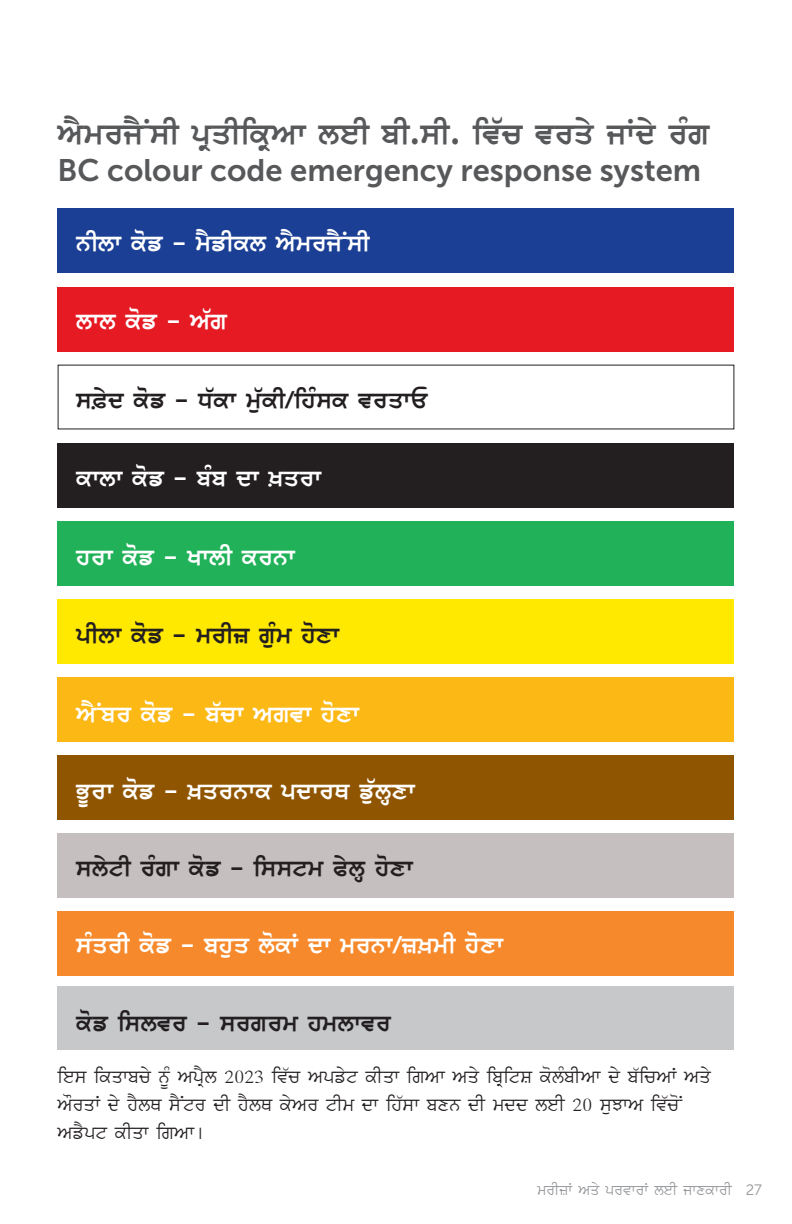
<style>
.page{position:relative;width:792px;height:1224px;background:#fff}
.page>*{position:absolute;margin:0;border:0;box-sizing:border-box;transform-origin:0 0}
.head1{font:700 31px/37.2px "Anmol Lipi";color:#57585a}
.t1{font:700 24px "Anmol Lipi";color:#fff}
.t2{font:700 24px "Anmol Lipi";color:#231f20}
.body{font:19px/28px "Anmol Lipi";color:#231f20}
.t3{font:15px "Anmol Lipi";color:#939598}
.s1{font-family:"Museo Sans 700";font-weight:400}
.s2{font-family:"Museo Sans 300"}
</style>
<div class="page">
<div style="left:58px;top:986px;width:676px;height:63px;background:#c7c8ca"></div>
<div style="left:58px;top:209px;width:676px;height:64px;background:#1b3f94"></div>
<div style="left:58px;top:599px;width:676px;height:65px;background:#ffe901"></div>
<div style="left:58px;top:287px;width:676px;height:64px;background:#e51a23"></div>
<div style="left:58px;top:677px;width:676px;height:65px;background:#fcb814"></div>
<div style="left:58px;top:755px;width:676px;height:65px;background:#905500"></div>
<div style="left:58px;top:443px;width:676px;height:64px;background:#231f20"></div>
<div style="left:58px;top:833px;width:676px;height:65px;background:#c5c0bf"></div>
<div style="left:58px;top:521px;width:676px;height:65px;background:#21b259"></div>
<div style="left:58px;top:911px;width:676px;height:65px;background:#f6892b"></div>
<p class="head1" style="left:58px;top:116px;width:654px">AYMRJYNSI PRQIIKRAW LEI BI.SI. IV`C VRQYJWDYRMG<br><span class="s1">BC colour code emergency response system</span></p>
<p class="t1" style="left:76px;top:228px;width:295px">NILW KOF – MYFIKL AYMRJYNSI</p>
<p class="t1" style="left:76px;top:307px;width:152px">LWL KOF – A`G</p>
<p class="t2" style="left:76px;top:385px;width:353px">S&amp;YD KOF – D`KW MU`KI/IHMSK VRQWE</p>
<p class="t1" style="left:76px;top:464px;width:247px">KWLW KOF – BMB DW ^QRW</p>
<p class="t1" style="left:76px;top:542px;width:220px">HRW KOF – KWLI KRNW</p>
<p class="t2" style="left:76px;top:621px;width:265px">PILW KOF – MRIZ GUMM HOXW</p>
<p class="t1" style="left:76px;top:699px;width:285px">AYNBR KOF – B`CW AGVW HOXW</p>
<p class="t1" style="left:76px;top:777px;width:340px">BURW KOF - ^QRNWK PDWRQ F`ULHXW</p>
<p class="t2" style="left:76px;top:854px;width:338px">SLYTI RMGW KOF – ISSTM PYLH HOXW</p>
<p class="t1" style="left:76px;top:931px;width:429px">SMQRI KOF – BHUQ LOKW DW MRNW/Z^MI HOXW</p>
<p class="t2" style="left:76px;top:1008px;width:316px">KOF ISLVR – SRGRM HMLWVR</p>
<p class="body" style="left:58px;top:1064px;width:665px">IES IKQWBCYNMU APRYL 2023 IV`C APFYT KIQW IGAW AQYIBRITS KOLMBIAW DYB`ICAW AQY<br>AORQW DYHYLQ SYNTR DI HYLQ KYAR TIM DW IH`SW BXN DI MDD LEI 20 SUJWA IV`CON<br>AFYPT KIQW IGAW[</p>
<p class="t3" style="left:537px;top:1182px;width:226px">MRIZW AQYPRVWRW LEI JWXKWRI <span class="s2">27</span></p>
</div>
